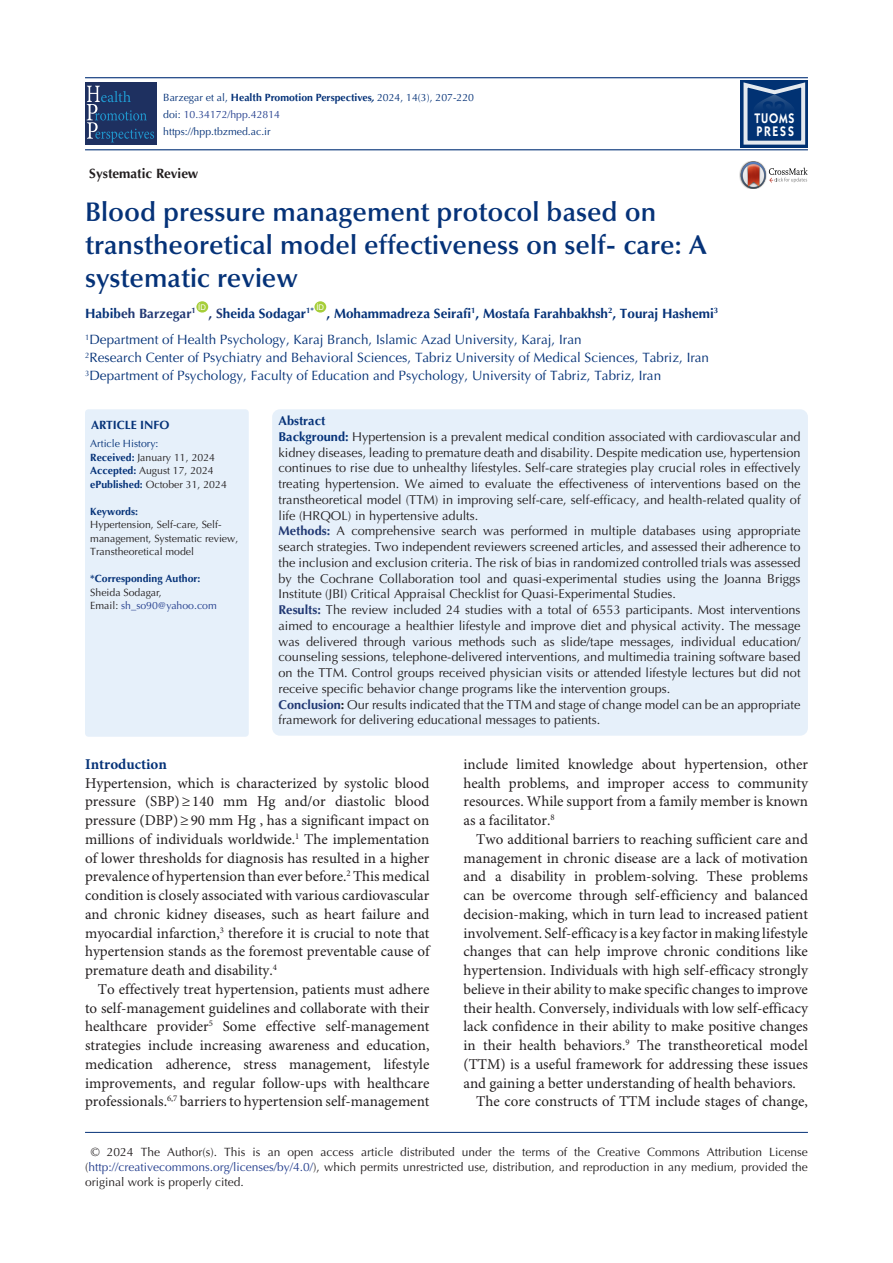
<style>
.page{position:relative;width:893px;height:1263px;background:#fff}
.page>*{position:absolute;margin:0;border:0;box-sizing:border-box;transform-origin:0 0}
.t1{font:600 27px/33px "Optima LT Std";color:#053278}
.t2{font:15px/18.8px "Minion Pro";color:#231f20;text-align:justify}
.heading_1{font:700 15px "Minion Pro";color:#053278}
.t3{font:600 13.95px/12.3px "ITC Kabel Std";letter-spacing:.11em;color:#fff;scale:.85 1}
.t4{font:13.5px "Optima LT Std";color:#053278}
.t5{font:700 13.5px "Optima LT Std";color:#053278}
.t6{font:700 13.5px "Optima LT Std";color:#213873}
.t7{font:700 13.5px "Optima LT Std";color:#231f20}
.t8{font:12.75px/15.8px "Optima LT Std";color:#231f20;text-align:justify}
.t9{font:700 12.75px "Optima LT Std";color:#053278}
.corresponding{font:12px/15px "Optima LT Std";color:#231f20;text-align:justify}
.t10{font:700 12px "Optima LT Std";color:#053278}
.t11{font:10.5px/13.5px "Optima LT Std";color:#231f20}
.t12{font:10.5px "Optima LT Std";color:#053278}
.t13{font:10.5px "Optima LT Std";color:#253f8e}
.t14{font:700 10.5px "Optima LT Std";color:#053278}
.t15{font:7.8px "Arial";color:#fff}
.s1{font-weight:700}
.s2{font-weight:700;font-style:italic}
.s3{color:#053278}
.s4{color:#213873}
.s5{font-weight:700;color:#053278}
.s6{font-weight:700;color:#213873}
.s7{color:#231f20}
.s8{color:#253f8e}
</style>
<div class="page">
<hr style="left:85px;top:149px;width:723px;height:1px;background:#053278">
<hr style="left:85px;top:77px;width:723px;height:1px;background:#053278">
<hr style="left:85px;top:1132px;width:723px;height:1px;background:#053278">
<div style="left:196px;top:301px;width:12px;height:12px;background:#a6ce39;border-radius:50%"></div>
<svg style="left:314px;top:301px;width:12px;height:12px"></svg>
<img style="left:739px;top:169px;width:2px;height:13px">
<svg style="left:741px;top:161px;width:67px;height:28px"></svg>
<div style="left:85px;top:83px;width:71px;height:62px;background:#1e3060"></div>
<svg style="left:87px;top:86px;width:67px;height:56px"></svg>
<div style="left:740px;top:80px;width:68px;height:68px;background:#013273"></div>
<svg style="left:743px;top:82px;width:62px;height:63px"></svg>
<div style="left:85px;top:409px;width:164px;height:328px;background:#e6f0fa;border-radius:3px"></div>
<div style="left:272px;top:409px;width:536px;height:327px;background:#e6f0fa;border-radius:8px"></div>
<p class="t12" style="left:163px;top:91px;width:312px">Barzegar et al, <span class="s1">Health Promotion Perspectives</span><span class="s2">,</span> 2024, 14(3), 207-220</p>
<p class="t13" style="left:163px;top:108px;width:118px"><span class="s3">doi:</span> 10.34172/hpp.42814</p>
<p class="t12" style="left:163px;top:125px;width:109px">https://hpp.tbzmed.ac.ir</p>
<p class="t7" style="left:89px;top:165px;width:111px">Systematic Review</p>
<p class="t1" style="left:85px;top:195px;width:623px">Blood pressure management protocol based on transtheoretical model effectiveness on self- care: A systematic review</p>
<p class="t6" style="left:85px;top:305px;width:112px"><span class="s3">Habib</span>eh Barzegar<sup>1</sup></p>
<p class="t15" style="left:198px;top:302px;width:9px">ID</p>
<p class="t15" style="left:316px;top:302px;width:9px">ID</p>
<p class="t5" style="left:327px;top:305px;width:393px">, Mohammadreza Seirafi<sup>1</sup>, Mostafa Farahbakhsh<sup>2</sup>, Touraj Hashemi<sup>3</sup></p>
<p class="t4" style="left:85px;top:332px;width:498px"><sup>1</sup>Department of Health Psychology, Karaj Branch, Islamic Azad University, Karaj, Iran</p>
<p class="t4" style="left:85px;top:350px;width:626px"><sup>2</sup>Research Center of Psychiatry and Behavioral Sciences, Tabriz University of Medical Sciences, Tabriz, Iran</p>
<p class="t4" style="left:85px;top:368px;width:578px"><sup>3</sup>Department of Psychology, Faculty of Education and Psychology, University of Tabriz, Tabriz, Iran</p>
<p class="t5" style="left:209px;top:305px;width:107px"><span class="s4">, S</span>heida Sodagar<sup>1*</sup></p>
<p class="t3" style="left:755px;top:112px;width:48px">TUOMS<br>PRESS</p>
<p class="t10" style="left:91px;top:418px;width:80px">ARTICLE INFO</p>
<p class="t9" style="left:279px;top:413px;width:48px">Abstract</p>
<p class="t8" style="left:279px;top:429px;width:524px"><span class="s5">Background:</span> Hypertension is a prevalent medical condition associated with cardiovascular and kidney diseases, leading to premature death and disability. Despite medication use, hypertension continues to rise due to unhealthy lifestyles. Self-care strategies play crucial roles in effectively treating hypertension. We aimed to evaluate the effectiveness of interventions based on the transtheoretical model (TTM) in improving self-care, self-efficacy, and health-related quality of life (HRQOL) in hypertensive adults.</p>
<p class="t8" style="left:279px;top:523px;width:524px"><span class="s6">Methods:</span> A comprehensive search was performed in multiple databases using appropriate search strategies. Two independent reviewers screened articles, and assessed their adherence to the inclusion and exclusion criteria. The risk of bias in randomized controlled trials was assessed by the Cochrane Collaboration tool and quasi-experimental studies using the Joanna Briggs Institute (JBI) Critical Appraisal Checklist for Quasi-Experimental Studies.</p>
<p class="t8" style="left:279px;top:602px;width:524px"><span class="s6">Results:</span> The review included 24 studies with a total of 6553 participants. Most interventions aimed to encourage a healthier lifestyle and improve diet and physical activity. The message was delivered through various methods such as slide/tape messages, individual education/ counseling sessions, telephone-delivered interventions, and multimedia training software based on the TTM. Control groups received physician visits or attended lifestyle lectures but did not receive specific behavior change programs like the intervention groups.</p>
<p class="t8" style="left:279px;top:696px;width:523px"><span class="s6">Conclusion</span><span class="s1">:</span> Our results indicated that the TTM and stage of change model can be an appropriate framework for delivering educational messages to patients.</p>
<p class="t12" style="left:90px;top:438px;width:70px">Article History:</p>
<p class="t11" style="left:90px;top:451px;width:126px"><span class="s5">Received:</span> January 11, 2024</p>
<p class="t11" style="left:90px;top:464px;width:125px"><span class="s5">Accepted:</span> August 17, 2024</p>
<p class="t11" style="left:90px;top:478px;width:138px"><span class="s5">ePublished:</span> October 31, 2024</p>
<p class="t14" style="left:90px;top:505px;width:49px">Keywords:</p>
<p class="t11" style="left:90px;top:518px;width:150px">Hypertension, Self-care, Self&shy;management, Systematic review,<br>Transtheoretical model</p>
<p class="t14" style="left:90px;top:573px;width:112px">*Corresponding Author:</p>
<p class="t11" style="left:90px;top:586px;width:73px">Sheida Sodagar,</p>
<p class="t13" style="left:90px;top:600px;width:128px"><span class="s7">Email:</span> sh_so90@yahoo.com</p>
<p class="heading_1" style="left:85px;top:753px;width:83px">Introduction</p>
<p class="t2" style="left:85px;top:774px;width:346px">Hypertension, which is characterized by systolic blood pressure (SBP)≥140 mm Hg and/or diastolic blood pressure (DBP)≥90 mm Hg , has a significant impact on millions of individuals worldwide.<sup>1</sup> The implementation of lower thresholds for diagnosis has resulted in a higher prevalence of hypertension than ever before.<sup>2</sup> This medical condition is closely associated with various cardiovascular and chronic kidney diseases, such as heart failure and myocardial infarction,<sup>3</sup> therefore it is crucial to note that hypertension stands as the foremost preventable cause of premature death and disability.<sup>4</sup></p>
<p class="t2" style="left:85px;top:980px;width:346px;text-indent:13px">To effectively treat hypertension, patients must adhere to self-management guidelines and collaborate with their healthcare provider<sup>5</sup> Some effective self-management strategies include increasing awareness and education, medication adherence, stress management, lifestyle improvements, and regular follow-ups with healthcare professionals.<sup>6,7</sup> barriers to hypertension self-management</p>
<p class="t2" style="left:463px;top:755px;width:346px">include limited knowledge about hypertension, other health problems, and improper access to community resources. While support from a family member is known as a facilitator.<sup>8</sup></p>
<p class="t2" style="left:463px;top:830px;width:346px;text-indent:13px">Two additional barriers to reaching sufficient care and management in chronic disease are a lack of motivation and a disability in problem-solving. These problems can be overcome through self-efficiency and balanced decision-making, which in turn lead to increased patient involvement. Self-efficacy is a key factor in making lifestyle changes that can help improve chronic conditions like hypertension. Individuals with high self-efficacy strongly believe in their ability to make specific changes to improve their health. Conversely, individuals with low self-efficacy lack confidence in their ability to make positive changes in their health behaviors.<sup>9</sup> The transtheoretical model (TTM) is a useful framework for addressing these issues and gaining a better understanding of health behaviors.</p>
<p class="t2" style="left:476px;top:1093px;width:333px">The core constructs of TTM include stages of change,</p>
<p class="corresponding" style="left:85px;top:1144px;width:724px;text-indent:6px">© 2024 The Author(s). This is an open access article distributed under the terms of the Creative Commons Attribution License (<span class="s8">http://creativecommons.org/licenses/by/4.0/</span>), which permits unrestricted use, distribution, and reproduction in any medium, provided the original work is properly cited.</p>
</div>
